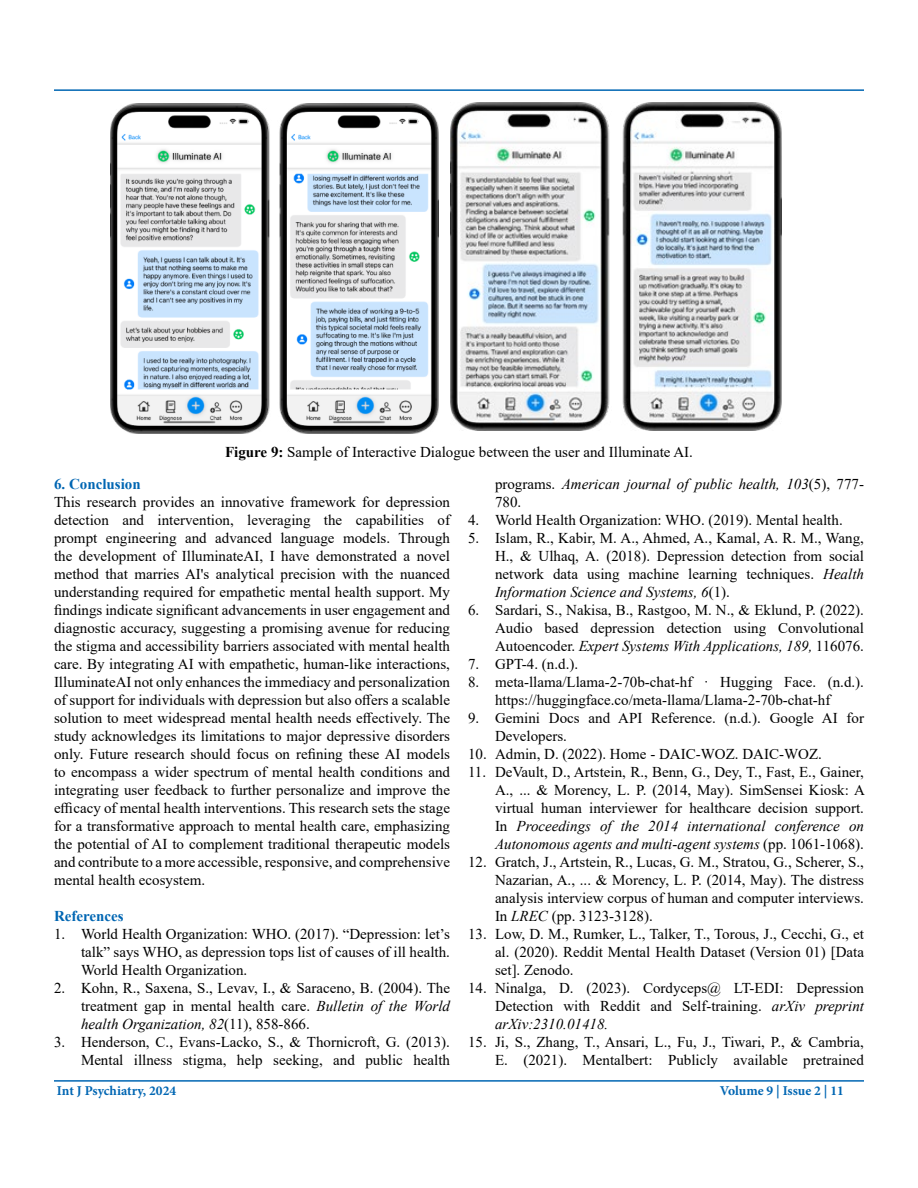
<style>
.page{position:relative;width:918px;height:1188px;background:#fff}
.page>*{position:absolute;margin:0;border:0;box-sizing:border-box;transform-origin:0 0}
.t1{font:15px/18px "Times New Roman";color:#000;text-align:justify}
.t2{font:italic 15px/18px "Times New Roman";color:#000}
.t3{font:700 15px "Times New Roman";color:#0066b3}
.t4{font:700 13.5px "Minion Pro";color:#0066b3}
.s1{font-weight:700}
.s2{font-style:italic}
.s3{font-style:normal}
</style>
<div class="page">
<hr style="left:54px;top:1080px;width:810px;height:2px;background:#0066b3">
<hr style="left:54px;top:89px;width:810px;height:2px;background:#0066b3">
<img style="left:110px;top:104px;width:329px;height:329px">
<img style="left:450px;top:102px;width:331px;height:328px">
<p class="t1" style="left:225px;top:442px;width:469px"><span class="s1">Figure 9:</span> Sample of Interactive Dialogue between the user and Illuminate AI.</p>
<p class="t3" style="left:54px;top:473px;width:88px">6. Conclusion</p>
<p class="t1" style="left:54px;top:492px;width:398px">This research provides an innovative framework for depression detection and intervention, leveraging the capabilities of prompt engineering and advanced language models. Through the development of IlluminateAI, I have demonstrated a novel method that marries AI's analytical precision with the nuanced understanding required for empathetic mental health support. My findings indicate significant advancements in user engagement and diagnostic accuracy, suggesting a promising avenue for reducing the stigma and accessibility barriers associated with mental health care. By integrating AI with empathetic, human-like interactions, IlluminateAI not only enhances the immediacy and personalization of support for individuals with depression but also offers a scalable solution to meet widespread mental health needs effectively. The study acknowledges its limitations to major depressive disorders only. Future research should focus on refining these AI models to encompass a wider spectrum of mental health conditions and integrating user feedback to further personalize and improve the efficacy of mental health interventions. This research sets the stage for a transformative approach to mental health care, emphasizing the potential of AI to complement traditional therapeutic models and contribute to a more accessible, responsive, and comprehensive mental health ecosystem.</p>
<p class="t3" style="left:54px;top:905px;width:71px">References</p>
<p class="t1" style="left:81px;top:924px;width:370px;text-indent:-27px">1. World Health Organization: WHO. (2017). “Depression: let’s talk” says WHO, as depression tops list of causes of ill health.<br>World Health Organization.</p>
<p class="t1" style="left:81px;top:978px;width:371px;text-indent:-27px">2. Kohn, R., Saxena, S., Levav, I., &amp; Saraceno, B. (2004). The treatment gap in mental health care. <span class="s2">Bulletin of the World health Organization, 82</span>(11), 858-866.</p>
<p class="t1" style="left:54px;top:1032px;width:398px;text-align:right">3. Henderson, C., Evans-Lacko, S., &amp; Thornicroft, G. (2013).<br>Mental illness stigma, help seeking, and public health</p>
<p class="t2" style="left:495px;top:475px;width:370px"><span class="s3">programs.</span> American journal of public health, 103<span class="s3">(5), 777-<br>780.</span></p>
<p class="t1" style="left:468px;top:511px;width:376px">4. World Health Organization: WHO. (2019). Mental health.</p>
<p class="t1" style="left:495px;top:529px;width:371px;text-indent:-27px">5. Islam, R., Kabir, M. A., Ahmed, A., Kamal, A. R. M., Wang, H., &amp; Ulhaq, A. (2018). Depression detection from social network data using machine learning techniques. <span class="s2">Health Information Science and Systems, 6</span>(1).</p>
<p class="t1" style="left:495px;top:601px;width:371px;text-indent:-27px">6. Sardari, S., Nakisa, B., Rastgoo, M. N., &amp; Eklund, P. (2022).<br>Audio based depression detection using Convolutional Autoencoder. <span class="s2">Expert Systems With Applications, 189,</span> 116076.</p>
<p class="t1" style="left:468px;top:655px;width:112px">7. GPT-4. (n.d.).</p>
<p class="t1" style="left:468px;top:673px;width:397px;text-align:center">8. meta-llama/Llama-2-70b-chat-hf · Hugging Face. (n.d.). https://huggingface.co/meta-llama/Llama-2-70b-chat-hf</p>
<p class="t1" style="left:495px;top:709px;width:371px;text-indent:-27px">9. Gemini Docs and API Reference. (n.d.). Google AI for<br>Developers.</p>
<p class="t1" style="left:468px;top:745px;width:356px">10. Admin, D. (2022). Home - DAIC-WOZ. DAIC-WOZ.</p>
<p class="t1" style="left:495px;top:763px;width:371px;text-indent:-27px">11. DeVault, D., Artstein, R., Benn, G., Dey, T., Fast, E., Gainer, A., ... &amp; Morency, L. P. (2014, May). SimSensei Kiosk: A virtual human interviewer for healthcare decision support.<br>In <span class="s2">Proceedings of the 2014 international conference on Autonomous agents and multi-agent systems</span> (pp. 1061-1068).</p>
<p class="t1" style="left:495px;top:853px;width:371px;text-indent:-27px">12. Gratch, J., Artstein, R., Lucas, G. M., Stratou, G., Scherer, S., Nazarian, A., ... &amp; Morency, L. P. (2014, May). The distress analysis interview corpus of human and computer interviews.<br>In <span class="s2">LREC</span> (pp. 3123-3128).</p>
<p class="t1" style="left:495px;top:925px;width:371px;text-indent:-27px">13. Low, D. M., Rumker, L., Talker, T., Torous, J., Cecchi, G., et al. (2020). Reddit Mental Health Dataset (Version 01) [Data set]. Zenodo.</p>
<p class="t1" style="left:495px;top:979px;width:371px;text-indent:-27px">14. Ninalga, D. (2023). Cordyceps@ LT-EDI: Depression Detection with Reddit and Self-training. <span class="s2">arXiv preprint arXiv:2310.01418.</span></p>
<p class="t1" style="left:468px;top:1033px;width:398px;text-align:right">15. Ji, S., Zhang, T., Ansari, L., Fu, J., Tiwari, P., &amp; Cambria,<br>E. (2021). Mentalbert: Publicly available pretrained</p>
<p class="t4" style="left:57px;top:1081px;width:121px">Int J Psychiatry, 2024</p>
<p class="t4" style="left:720px;top:1082px;width:126px">Volume 9 | Issue 2 | 11</p>
</div>
